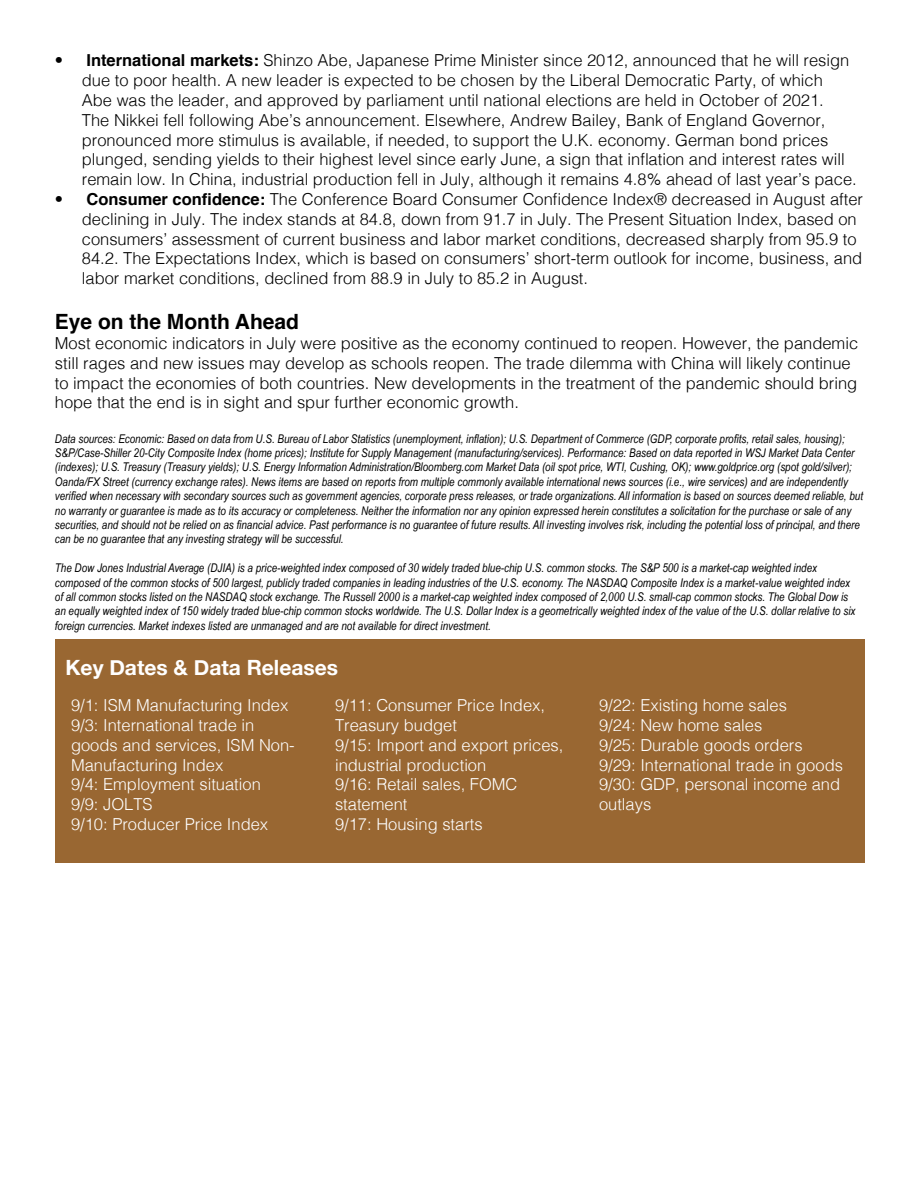
<style>
.page{position:relative;width:918px;height:1188px;background:#fff}
.page>*{position:absolute;margin:0;border:0;box-sizing:border-box;transform-origin:0 0}
.t1{font:700 21px "Helvetica Neue";color:#fff}
.t2{font:700 21px "Helvetica";color:#000}
.t3{font:300 16.5px/19.8px "Helvetica";color:#000}
.t4{font:300 16.5px/19.8px "Helvetica";color:#fff}
.t5{font:italic 12px/14.4px "Arial Narrow";color:#000}
.s1{font-weight:700}
</style>
<div class="page">
<div style="left:55px;top:639px;width:810px;height:223px;background:#996732"></div>
<p class="t3" style="left:82px;top:49px;width:776px;text-indent:-27px">• <span class="s1">International markets:</span> Shinzo Abe, Japanese Prime Minister since 2012, announced that he will resign due to poor health. A new leader is expected to be chosen by the Liberal Democratic Party, of which Abe was the leader, and approved by parliament until national elections are held in October of 2021.<br>The Nikkei fell following Abe’s announcement. Elsewhere, Andrew Bailey, Bank of England Governor, pronounced more stimulus is available, if needed, to support the U.K. economy. German bond prices plunged, sending yields to their highest level since early June, a sign that inflation and interest rates will remain low. In China, industrial production fell in July, although it remains 4.8% ahead of last year’s pace.</p>
<p class="t3" style="left:82px;top:188px;width:783px;text-indent:-27px">• <span class="s1">Consumer confidence:</span> The Conference Board Consumer Confidence Index® decreased in August after declining in July. The index stands at 84.8, down from 91.7 in July. The Present Situation Index, based on consumers’ assessment of current business and labor market conditions, decreased sharply from 95.9 to 84.2. The Expectations Index, which is based on consumers’ short-term outlook for income, business, and labor market conditions, declined from 88.9 in July to 85.2 in August.</p>
<h1 class="t2" style="left:55px;top:305px;width:246px">Eye on the Month Ahead</h1>
<p class="t3" style="left:55px;top:332px;width:805px">Most economic indicators in July were positive as the economy continued to reopen. However, the pandemic still rages and new issues may develop as schools reopen. The trade dilemma with China will likely continue to impact the economies of both countries. New developments in the treatment of the pandemic should bring hope that the end is in sight and spur further economic growth.</p>
<p class="t5" style="left:55px;top:431px;width:810px">Data sources: Economic: Based on data from U.S. Bureau of Labor Statistics (unemployment, inflation); U.S. Department of Commerce (GDP, corporate profits, retail sales, housing); S&amp;P/Case-Shiller 20-City Composite Index (home prices); Institute for Supply Management (manufacturing/services). Performance: Based on data reported in WSJ Market Data Center (indexes); U.S. Treasury (Treasury yields); U.S. Energy Information Administration/Bloomberg.com Market Data (oil spot price, WTI, Cushing, OK); www.goldprice.org (spot gold/silver); Oanda/FX Street (currency exchange rates). News items are based on reports from multiple commonly available international news sources (i.e., wire services) and are independently verified when necessary with secondary sources such as government agencies, corporate press releases, or trade organizations. All information is based on sources deemed reliable, but no warranty or guarantee is made as to its accuracy or completeness. Neither the information nor any opinion expressed herein constitutes a solicitation for the purchase or sale of any securities, and should not be relied on as financial advice. Past performance is no guarantee of future results. All investing involves risk, including the potential loss of principal, and there can be no guarantee that any investing strategy will be successful.</p>
<p class="t5" style="left:55px;top:561px;width:802px">The Dow Jones Industrial Average (DJIA) is a price-weighted index composed of 30 widely traded blue-chip U.S. common stocks. The S&amp;P 500 is a market-cap weighted index composed of the common stocks of 500 largest, publicly traded companies in leading industries of the U.S. economy. The NASDAQ Composite Index is a market-value weighted index of all common stocks listed on the NASDAQ stock exchange. The Russell 2000 is a market-cap weighted index composed of 2,000 U.S. small-cap common stocks. The Global Dow is an equally weighted index of 150 widely traded blue-chip common stocks worldwide. The U.S. Dollar Index is a geometrically weighted index of the value of the U.S. dollar relative to six foreign currencies. Market indexes listed are unmanaged and are not available for direct investment.</p>
<h1 class="t1" style="left:65px;top:651px;width:274px">Key Dates &amp; Data Releases</h1>
<h2 class="t4" style="left:71px;top:694px;width:225px">9/1: ISM Manufacturing Index<br>9/3: International trade in goods and services, ISM Non-<br>Manufacturing Index<br>9/4: Employment situation<br>9/9: JOLTS<br>9/10: Producer Price Index</h2>
<h2 class="t4" style="left:335px;top:694px;width:230px">9/11: Consumer Price Index,<br>Treasury budget<br>9/15: Import and export prices, industrial production<br>9/16: Retail sales, FOMC statement<br>9/17: Housing starts</h2>
<h2 class="t4" style="left:599px;top:694px;width:245px">9/22: Existing home sales<br>9/24: New home sales<br>9/25: Durable goods orders<br>9/29: International trade in goods<br>9/30: GDP, personal income and outlays</h2>
</div>
